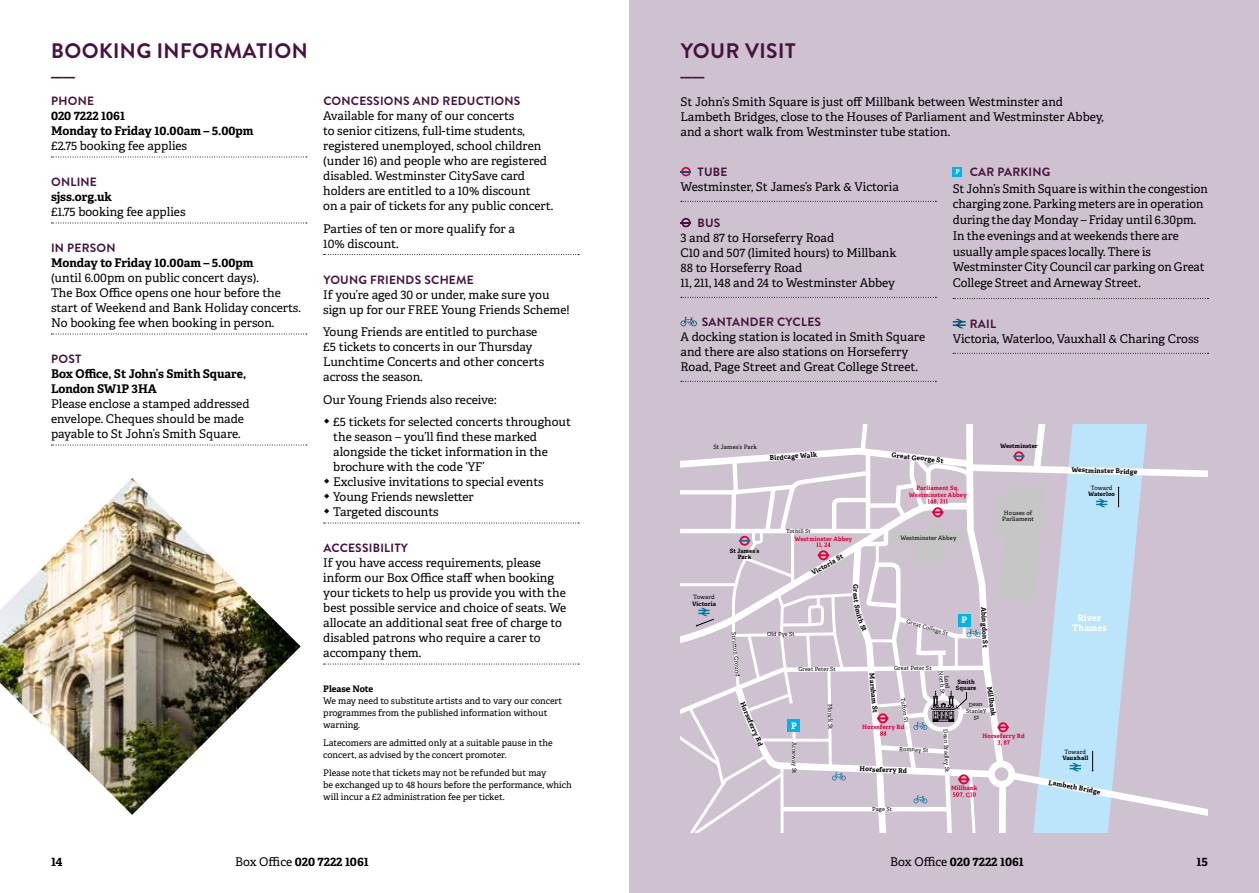
<style>
.page{position:relative;width:1259px;height:893px;background:#fff}
.page>*{position:absolute;margin:0;border:0;box-sizing:border-box;transform-origin:0 0}
.t1{font:700 21px "Brandon Text";letter-spacing:.02em;color:#47123f}
.t2{font:12px/15px "Adelle";color:#000}
.t3{font:700 12px/15px "Adelle";color:#000}
.t4{font:700 12px "Brandon Text";letter-spacing:.02em;color:#47123f}
.t5{font:800 12px "Adelle";color:#47123f}
.t6{font:9px/12px "Adelle";color:#000}
.t7{font:700 9px "Adelle";letter-spacing:-.005em;color:#000}
.t8{font:700 8.85px/10.6px "Adelle";letter-spacing:.02em;color:#fff;text-align:center}
.t9{font:700 6.75px "Adelle";color:#000}
.t10{font:700 6px/6.3px "Adelle";letter-spacing:.02em;color:#e4003b;text-align:center}
.t11{font:6px/6.3px "Adelle";letter-spacing:.02em;color:#000}
.t12{font:700 6px/6.3px "Adelle";letter-spacing:.02em;color:#000;text-align:center}
.t13{font:5.55px/6.8px "Adelle";letter-spacing:.01em;color:#000;text-align:center}
.s1{font-size:12.9px}
.s2{font-style:italic}
.s3{font-weight:400}
</style>
<div class="page">
<div style="left:629px;top:0;width:630px;height:893px;background:#cfc2d0"></div>
<svg style="left:681px;top:201px;width:255px;height:1px"></svg>
<svg style="left:681px;top:297px;width:255px;height:1px"></svg>
<svg style="left:681px;top:381px;width:255px;height:1px"></svg>
<svg style="left:680px;top:167px;width:11px;height:9px"></svg>
<svg style="left:680px;top:218px;width:11px;height:9px"></svg>
<svg style="left:680px;top:317px;width:17px;height:9px"></svg>
<svg style="left:953px;top:298px;width:255px;height:1px"></svg>
<svg style="left:953px;top:353px;width:255px;height:1px"></svg>
<div style="left:952px;top:167px;width:10px;height:9px;background:#00b4e5"></div>
<svg style="left:955px;top:169px;width:4px;height:5px"></svg>
<svg style="left:952px;top:319px;width:13px;height:9px"></svg>
<svg style="left:51px;top:157px;width:256px;height:1px"></svg>
<svg style="left:51px;top:223px;width:256px;height:1px"></svg>
<svg style="left:51px;top:334px;width:256px;height:1px"></svg>
<svg style="left:51px;top:445px;width:256px;height:1px"></svg>
<svg style="left:324px;top:254px;width:255px;height:1px"></svg>
<svg style="left:324px;top:523px;width:255px;height:1px"></svg>
<svg style="left:324px;top:664px;width:255px;height:1px"></svg>
<img style="left:0;top:478px;width:301px;height:337px">
<svg style="left:680px;top:424px;width:528px;height:408px"></svg>
<h1 class="t1" style="left:51px;top:36px;width:258px">BOOKING INFORMATION</h1>
<p class="t5" style="left:51px;top:69px;width:25px">——</p>
<p class="t4" style="left:51px;top:93px;width:44px">PHONE</p>
<p class="t3" style="left:51px;top:108px;width:204px">020 7222 1061<br>Monday to Friday 10.00am – 5.00pm</p>
<p class="t2" style="left:51px;top:138px;width:138px">£2.75 booking fee applies</p>
<p class="t4" style="left:51px;top:174px;width:47px">ONLINE</p>
<p class="t3" style="left:51px;top:189px;width:62px">sjss.org.uk</p>
<p class="t2" style="left:51px;top:204px;width:136px">£1.75 booking fee applies</p>
<p class="t4" style="left:51px;top:240px;width:66px">IN PERSON</p>
<p class="t3" style="left:51px;top:255px;width:204px">Monday to Friday 10.00am – 5.00pm</p>
<p class="t2" style="left:51px;top:270px;width:251px">(until 6.00pm on public concert days).<br>The Box Office opens one hour before the start of Weekend and Bank Holiday concerts.<br>No booking fee when booking in person.</p>
<p class="t4" style="left:51px;top:351px;width:32px">POST</p>
<p class="t3" style="left:51px;top:366px;width:197px">Box Office, St John’s Smith Square,<br>London SW1P 3HA</p>
<p class="t2" style="left:51px;top:396px;width:200px">Please enclose a stamped addressed envelope. Cheques should be made payable to St John’s Smith Square.</p>
<p class="t4" style="left:323px;top:93px;width:199px">CONCESSIONS AND REDUCTIONS</p>
<p class="t2" style="left:323px;top:108px;width:232px">Available for many of our concerts<br>to senior citizens, full-time students, registered unemployed, school children (under 16) and people who are registered disabled. Westminster CitySave card holders are entitled to a 10<span class="s1">%</span> discount<br>on a pair of tickets for any public concert.</p>
<p class="t2" style="left:323px;top:221px;width:193px">Parties of ten or more qualify for a<br>10<span class="s1">%</span> discount.</p>
<p class="t4" style="left:323px;top:271px;width:152px">YOUNG FRIENDS SCHEME</p>
<p class="t2" style="left:323px;top:287px;width:248px">If you’re aged 30 or under, make sure you sign up for our FREE Young Friends Scheme!</p>
<p class="t2" style="left:323px;top:324px;width:222px">Young Friends are entitled to purchase £5 tickets to concerts in our Thursday Lunchtime Concerts and other concerts across the season.</p>
<p class="t2" style="left:323px;top:392px;width:175px">Our Young Friends also receive:</p>
<p class="t2" style="left:333px;top:414px;width:239px;text-indent:-10px">• £5 tickets for selected concerts throughout the season – you’ll find these marked alongside the ticket information in the brochure with the code ‘YF’</p>
<p class="t2" style="left:323px;top:474px;width:222px">• Exclusive invitations to special events</p>
<p class="t2" style="left:323px;top:489px;width:152px">• Young Friends newsletter</p>
<p class="t2" style="left:323px;top:504px;width:117px">• Targeted discounts</p>
<p class="t4" style="left:323px;top:540px;width:86px">ACCESSIBILITY</p>
<p class="t2" style="left:323px;top:555px;width:244px">If you have access requirements, please inform our Box Office staff when booking your tickets to help us provide you with the best possible service and choice of seats. We allocate an additional seat free of charge to disabled patrons who require a carer to accompany them.</p>
<p class="t7" style="left:323px;top:683px;width:52px">Please Note</p>
<p class="t6" style="left:323px;top:694px;width:240px">We may need to substitute artists and to vary our concert programmes from the published information without warning.</p>
<p class="t6" style="left:323px;top:736px;width:231px">Latecomers are admitted only at a suitable pause in the concert, as advised by the concert promoter.</p>
<p class="t6" style="left:323px;top:766px;width:250px">Please note that tickets may not be refunded but may<br>be exchanged up to 48 hours before the performance, which will incur a £2 administration fee per ticket.</p>
<h1 class="t1" style="left:680px;top:36px;width:117px">YOUR VISIT</h1>
<p class="t5" style="left:680px;top:69px;width:25px">——</p>
<p class="t2" style="left:680px;top:94px;width:425px">St John’s Smith Square is just off Millbank between Westminster and<br>Lambeth Bridges, close to the Houses of Parliament and Westminster Abbey, and a short walk from Westminster tube station.</p>
<p class="t4" style="left:697px;top:164px;width:31px">TUBE</p>
<p class="t2" style="left:680px;top:180px;width:220px">Westminster, St James’s Park &amp; Victoria</p>
<p class="t4" style="left:697px;top:215px;width:24px">BUS</p>
<p class="t2" style="left:680px;top:231px;width:218px">3 and 87 to Horseferry Road<br>C10 and 507 (limited hours) to Millbank<br>88 to Horseferry Road<br>11, 211, 148 and 24 to Westminster Abbey</p>
<p class="t4" style="left:702px;top:314px;width:121px">SANTANDER CYCLES</p>
<p class="t2" style="left:680px;top:330px;width:246px">A docking station is located in Smith Square and there are also stations on Horseferry<br>Road, Page Street and Great College Street.</p>
<p class="t4" style="left:969px;top:164px;width:82px">CAR PARKING</p>
<p class="t2" style="left:952px;top:181px;width:257px;line-height:15.8px">St John’s Smith Square is within the congestion charging zone. Parking meters are in operation during the day Monday – Friday until 6.30pm<span class="s2">.<br></span>In the evenings and at weekends there are usually ample spaces locally. There is Westminster City Council car parking on Great College Street and Arneway Street.</p>
<p class="t4" style="left:969px;top:316px;width:28px">RAIL</p>
<p class="t2" style="left:952px;top:332px;width:248px">Victoria, Waterloo, Vauxhall &amp; Charing Cross</p>
<p class="t11" style="left:713px;top:444px;width:45px">St James’s Park</p>
<p class="t9" style="left:769px;top:453px;width:49px;rotate:-4deg">Birdcage Walk</p>
<p class="t9" style="left:892px;top:450px;width:53px;rotate:6deg">Great George St</p>
<p class="t12" style="left:1000px;top:443px;width:39px">Westminster</p>
<p class="t9" style="left:1071px;top:465px;width:67px;rotate:2deg">Westminster Bridge</p>
<p class="t11" style="left:693px;top:594px;width:23px">Toward</p>
<p class="t12" style="left:692px;top:600px;width:25px">Victoria</p>
<p class="t12" style="left:730px;top:548px;width:31px">St James’s<br>Park</p>
<p class="t13" style="left:786px;top:528px;width:26px">Tothill St</p>
<p class="t10" style="left:794px;top:535px;width:59px">Westminster Abbey ,</p>
<p class="t9" style="left:809px;top:569px;width:37px;rotate:-30deg">Victoria St</p>
<p class="t10" style="left:909px;top:484px;width:59px;line-height:7.4px">Parliament Sq.<br>Westminster Abbey</p>
<p class="t10" style="left:937px;top:498px;width:3px">,</p>
<p class="t11" style="left:900px;top:534px;width:58px">Westminster Abbey</p>
<p class="t11" style="left:1002px;top:509px;width:33px">Houses of<br>Parliament</p>
<p class="t9" style="left:988px;top:606px;width:42px;rotate:87deg">Abingdon St</p>
<p class="t9" style="left:994px;top:686px;width:31px;rotate:82deg">Millbank</p>
<p class="t8" style="left:961px;top:615px;width:7px">P</p>
<p class="t13" style="left:907px;top:618px;width:45px;rotate:16deg">Great College St</p>
<p class="t13" style="left:894px;top:665px;width:39px">Great Peter St</p>
<p class="t13" style="left:767px;top:631px;width:29px;rotate:-1deg">Old Pye St</p>
<p class="t13" style="left:798px;top:666px;width:39px">Great Peter St</p>
<p class="t13" style="left:948px;top:670px;width:25px;line-height:5.2px;rotate:85deg">Lord<br>North St</p>
<p class="t9" style="left:876px;top:673px;width:41px;rotate:85deg">Marsham St</p>
<p class="t12" style="left:956px;top:678px;width:22px;text-align:left">Smith<br>Square</p>
<p class="t9" style="left:747px;top:700px;width:49px;rotate:67deg">Horseferry Rd</p>
<p class="t13" style="left:965px;top:701px;width:22px;rotate:-3deg">Dean<br>Stanley<br>St</p>
<p class="t13" style="left:833px;top:704px;width:27px;rotate:89deg">M no kc S t</p>
<p class="t8" style="left:791px;top:720px;width:7px">P</p>
<p class="t10" style="left:862px;top:724px;width:44px">Horseferry Rd</p>
<p class="t13" style="left:949px;top:729px;width:45px;rotate:88deg">Dean Bradley St</p>
<p class="t10" style="left:1000px;top:733px;width:25px;text-align:left;text-indent:-18px">Horseferry Rd ,</p>
<p class="t13" style="left:797px;top:742px;width:33px;rotate:90deg">A nr we ya S t</p>
<p class="t13" style="left:899px;top:745px;width:31px;rotate:4deg">Romney St</p>
<p class="t9" style="left:859px;top:764px;width:49px;rotate:2deg">Horseferry Rd</p>
<p class="t13" style="left:872px;top:806px;width:21px">Page St</p>
<p class="t10" style="left:963px;top:785px;width:16px;text-align:left;text-indent:-12px">Millbank , C</p>
<p class="t11" style="left:1091px;top:484px;width:23px">Toward</p>
<p class="t12" style="left:1088px;top:491px;width:28px">Waterloo</p>
<p class="t8" style="left:1072px;top:612px;width:36px">River<br>Thames</p>
<p class="t11" style="left:1064px;top:749px;width:23px">Toward</p>
<p class="t12" style="left:1062px;top:755px;width:27px">Vauxhall</p>
<p class="t9" style="left:1049px;top:777px;width:54px;rotate:11deg">Lambeth Bridge</p>
<p class="t3" style="left:51px;top:854px;width:13px">14</p>
<p class="t3" style="left:235px;top:854px;width:135px"><span class="s3">Box Office</span> 020 7222 1061</p>
<p class="t3" style="left:890px;top:854px;width:135px"><span class="s3">Box Office</span> 020 7222 1061</p>
<p class="t3" style="left:1196px;top:854px;width:13px">15</p>
</div>
